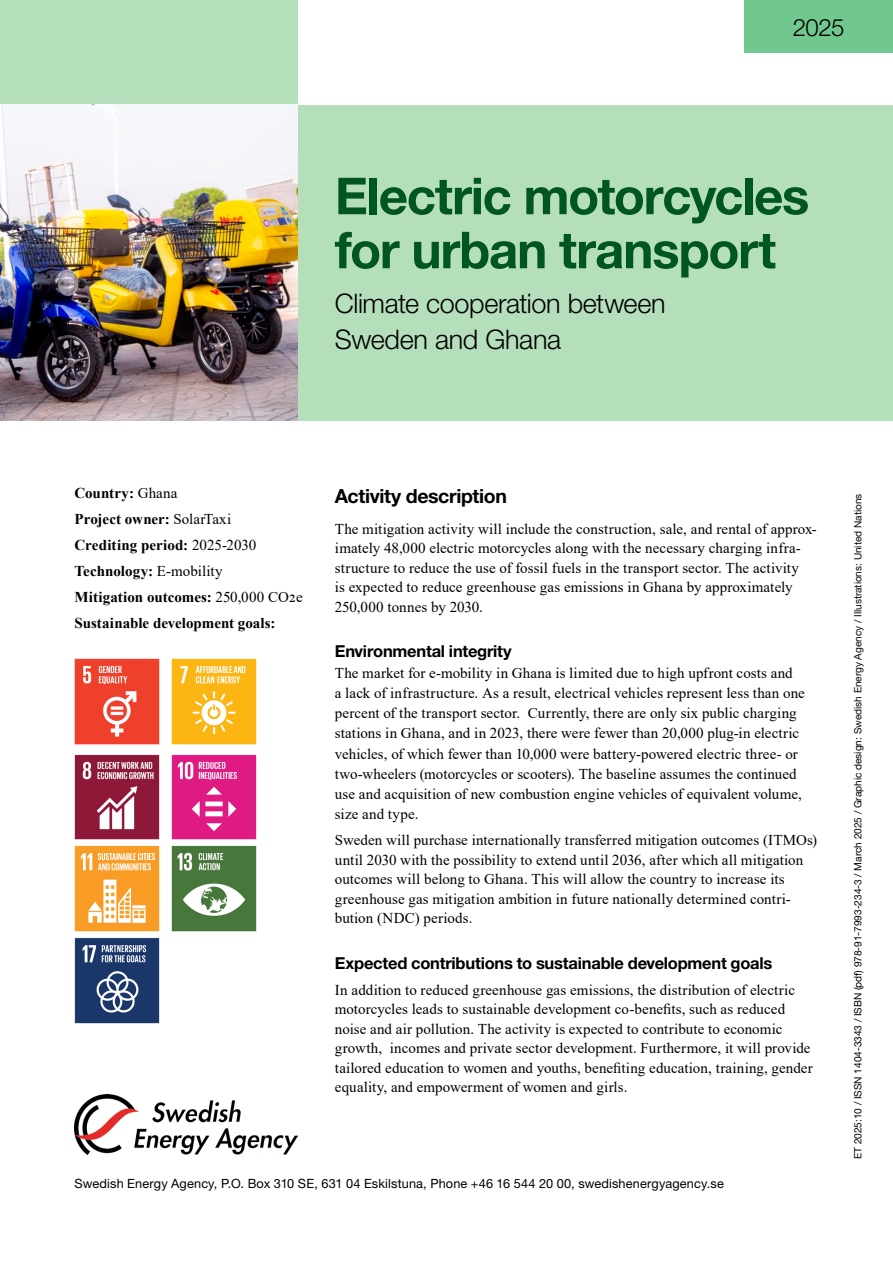
<style>
.page{position:relative;width:893px;height:1263px;background:#fff}
.page>*{position:absolute;margin:0;border:0;box-sizing:border-box;transform-origin:0 0}
.t1{font:700 51px/54px "Helvetica Neue LT Std";letter-spacing:-.025em;color:#005620}
.t2{font:300 27px/36px "Helvetica Neue LT Std";letter-spacing:-.015em;color:#000}
.Produktionsår{font:300 24px "Helvetica Neue LT Std";color:#000}
.t3{font:700 19.5px "Helvetica Neue LT Std";letter-spacing:-.02em;color:#000}
.t4{font:700 16.5px "Helvetica Neue LT Std";letter-spacing:-.015em;color:#000}
.Brödtext{font:15px/19.5px "Times New Roman";letter-spacing:.005em;color:#000}
.P___radbryt{font:15px/20.2px "Times New Roman";letter-spacing:.005em;color:#000}
.Brödtext-2{font:700 15px "Times New Roman";color:#000}
.t5{font:12.75px "Helvetica Neue LT Std";letter-spacing:.01em;color:#000}
.P_-_ISBN{font:10.2px "Helvetica Neue LT Std";letter-spacing:-.005em;color:#000}
.s1{font-weight:400}
.s2{color:#0f0500}
</style>
<div class="page">
<div style="left:0;top:0;width:298px;height:105px;background:#b5dfba"></div>
<div style="left:298px;top:105px;width:595px;height:316px;background:#b5dfba"></div>
<div style="left:744px;top:0;width:149px;height:53px;background:#70c88f"></div>
<img style="left:74px;top:1094px;width:224px;height:61px">
<img style="left:0;top:104px;width:298px;height:317px">
<img style="left:74px;top:658px;width:86px;height:87px">
<img style="left:171px;top:754px;width:86px;height:86px">
<img style="left:74px;top:754px;width:86px;height:86px">
<img style="left:171px;top:845px;width:86px;height:87px">
<img style="left:74px;top:845px;width:86px;height:179px">
<img style="left:171px;top:658px;width:86px;height:87px">
<p class="Produktionsår" style="left:793px;top:13px;width:53px">2025</p>
<h1 class="t1" style="left:335px;top:168px;width:476px">Electric motorcycles for urban transport</h1>
<h2 class="t2" style="left:335px;top:285px;width:332px">Climate cooperation between<br>Sweden and Ghana</h2>
<p class="Brödtext-2" style="left:74px;top:482px;width:105px">Country: <span class="s1">Ghana</span></p>
<p class="Brödtext-2" style="left:74px;top:508px;width:158px">Project owner: <span class="s1">SolarTaxi</span></p>
<p class="Brödtext-2" style="left:74px;top:534px;width:183px">Crediting period: <span class="s1">2025-2030</span></p>
<p class="Brödtext-2" style="left:74px;top:560px;width:150px">Technology: <span class="s1">E-mobility</span></p>
<p class="Brödtext-2" style="left:74px;top:586px;width:230px">Mitigation outcomes: <span class="s1">250,000 CO2e</span></p>
<p class="Brödtext-2" style="left:74px;top:612px;width:203px">Sustainable development goals:</p>
<h3 class="t3" style="left:335px;top:484px;width:174px">Activity description</h3>
<p class="Brödtext" style="left:335px;top:518px;width:484px">The mitigation activity will include the construction, sale, and rental of approx&shy;imately 48,000 electric motorcycles along with the necessary charging infra&shy;structure to reduce the use of fossil fuels in the transport sector. The activity<br>is expected to reduce greenhouse gas emissions in Ghana by approximately 250,000 tonnes by 2030.</p>
<h4 class="t4" style="left:335px;top:641px;width:178px">Environmental integrity</h4>
<p class="P___radbryt" style="left:335px;top:662px;width:471px">The market for e-mobility in Ghana is limited due to high upfront costs and<br>a lack of infrastructure. As a result, electrical vehicles represent less than one percent of the transport sector. Currently, there are only six public charging stations in Ghana, and in 2023, there were fewer than 20,000 plug-in electric vehicles, of which fewer than 10,000 were battery-powered electric three- or two-wheelers (motorcycles or scooters). The baseline assumes the continued use and acquisition of new combustion engine vehicles of equivalent volume, size and type.</p>
<p class="Brödtext" style="left:335px;top:830px;width:484px">Sweden will purchase internationally transferred mitigation outcomes (ITMOs) until 2030 with the possibility to extend until 2036, after which all mitigation outcomes will belong to Ghana. This will allow the country to increase its greenhouse gas mitigation ambition in future nationally determined contri&shy;bution (NDC) periods.</p>
<h4 class="t4" style="left:335px;top:953px;width:439px">Expected contributions to sustainable development goals</h4>
<p class="Brödtext" style="left:335px;top:979px;width:479px">In addition to reduced greenhouse gas emissions, the distribution of electric motorcycles leads to sustainable development co-benefits, such as reduced noise and air pollution. The activity is expected to contribute to economic growth, incomes and private sector development. Furthermore, it will provide tailored education to women and youths, benefiting education, training, gender equality, and empowerment of women and girls.</p>
<p class="t5" style="left:74px;top:1176px;width:651px">Swedish Energy Agency, P.O. Box 310 SE, 631 04 Eskilstuna, Phone +46 16 544 20 00, swedishenergyagency.se</p>
<p class="P_-_ISBN" style="left:852px;top:1159px;width:667px;rotate:-90deg">ET 2025:10 / ISSN 1404-3343 / ISBN (pdf) 978-91-7993-234-3 / March 2025 / Graphic design: <span class="s2">Swedish Energy Agency / Illustrations: United Nations</span></p>
</div>
